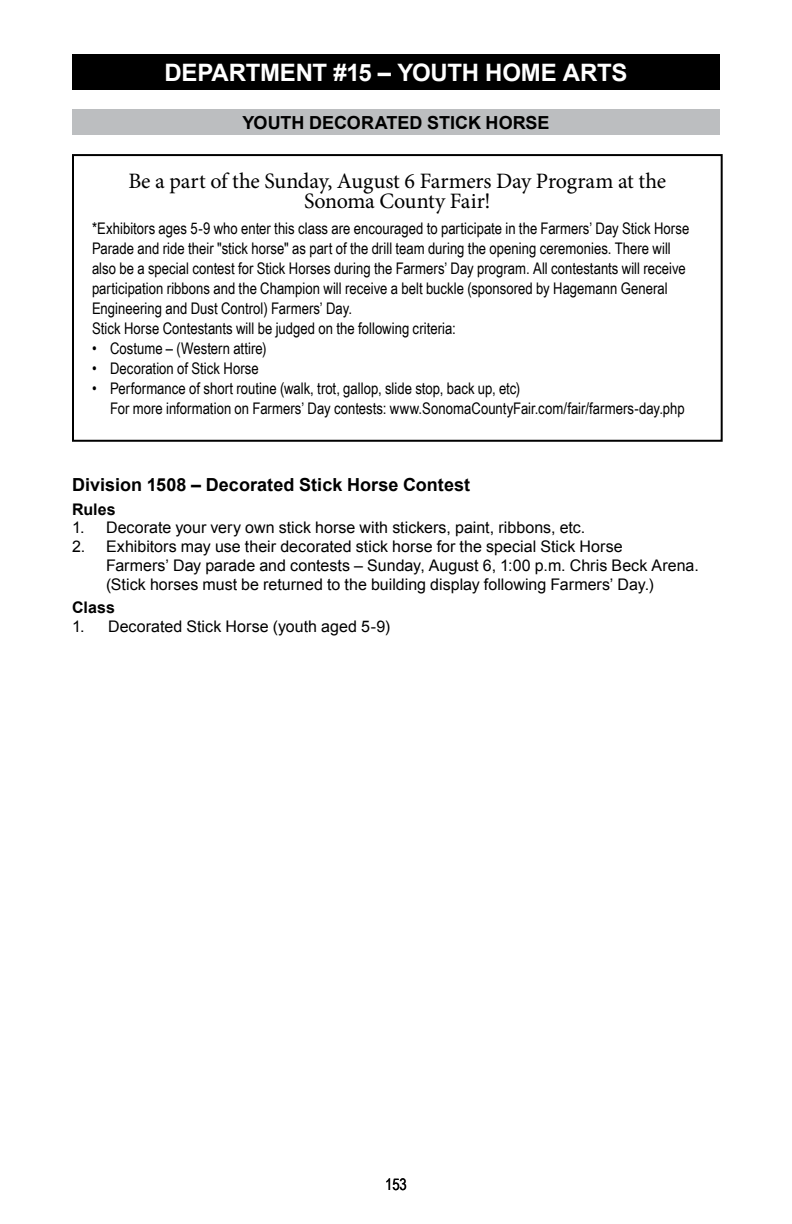
<style>
.page{position:relative;width:792px;height:1224px;background:#fff}
.page>*{position:absolute;margin:0;border:0;box-sizing:border-box;transform-origin:0 0}
.t1{font:700 24px "Arial";letter-spacing:-.01em;color:#fff}
.t2{font:22px/20px "Minion Pro";letter-spacing:-.01em;color:#000;text-align:center}
.t3{font:700 18px "Arial";letter-spacing:.005em;color:#000}
.t4{font:16px/20px "Arial Narrow";color:#000}
.t5{font:16px/19px "Arial";color:#000}
.t6{font:700 16px "Arial";letter-spacing:.01em;color:#000}
</style>
<div class="page">
<div style="left:72px;top:54px;width:648px;height:36px;background:#000"></div>
<div style="left:72px;top:109px;width:648px;height:26px;background:#bcbec0"></div>
<div style="left:72px;top:154px;width:651px;height:288px;border:2px solid #000"></div>
<h1 class="t1" style="left:165px;top:57px;width:464px">DEPARTMENT #15 – YOUTH HOME ARTS</h1>
<p class="t3" style="left:242px;top:110px;width:309px">YOUTH DECORATED STICK HORSE</p>
<h2 class="t2" style="left:128px;top:171px;width:539px">Be a part of the Sunday, August 6 Farmers Day Program at the<br>Sonoma County Fair!</h2>
<p class="t4" style="left:92px;top:217px;width:599px">*Exhibitors ages 5-9 who enter this class are encouraged to participate in the Farmers’ Day Stick Horse Parade and ride their "stick horse" as part of the drill team during the opening ceremonies. There will also be a special contest for Stick Horses during the Farmers’ Day program. All contestants will receive participation ribbons and the Champion will receive a belt buckle (sponsored by Hagemann General Engineering and Dust Control) Farmers’ Day.<br>Stick Horse Contestants will be judged on the following criteria:</p>
<p class="t4" style="left:92px;top:337px;width:176px">• Costume – (Western attire)</p>
<p class="t4" style="left:92px;top:357px;width:168px">• Decoration of Stick Horse</p>
<p class="t4" style="left:110px;top:377px;width:576px;text-indent:-18px">• Performance of short routine (walk, trot, gallop, slide stop, back up, etc)<br>For more information on Farmers’ Day contests: www.SonomaCountyFair.com/fair/farmers-day.php</p>
<p class="t3" style="left:72px;top:472px;width:400px">Division 1508 – Decorated Stick Horse Contest</p>
<p class="t6" style="left:72px;top:498px;width:45px">Rules</p>
<p class="t5" style="left:72px;top:519px;width:515px">1. Decorate your very own stick horse with stickers, paint, ribbons, etc.</p>
<p class="t5" style="left:106px;top:538px;width:594px;text-indent:-34px">2. Exhibitors may use their decorated stick horse for the special Stick Horse<br>Farmers’ Day parade and contests – Sunday, August 6, 1:00 p.m. Chris Beck Arena. (Stick horses must be returned to the building display following Farmers’ Day.)</p>
<p class="t6" style="left:72px;top:597px;width:45px">Class</p>
<p class="t5" style="left:72px;top:618px;width:320px">1. Decorated Stick Horse (youth aged 5-9)</p>
<p class="t4" style="left:385px;top:1173px;width:23px">153</p>
</div>
